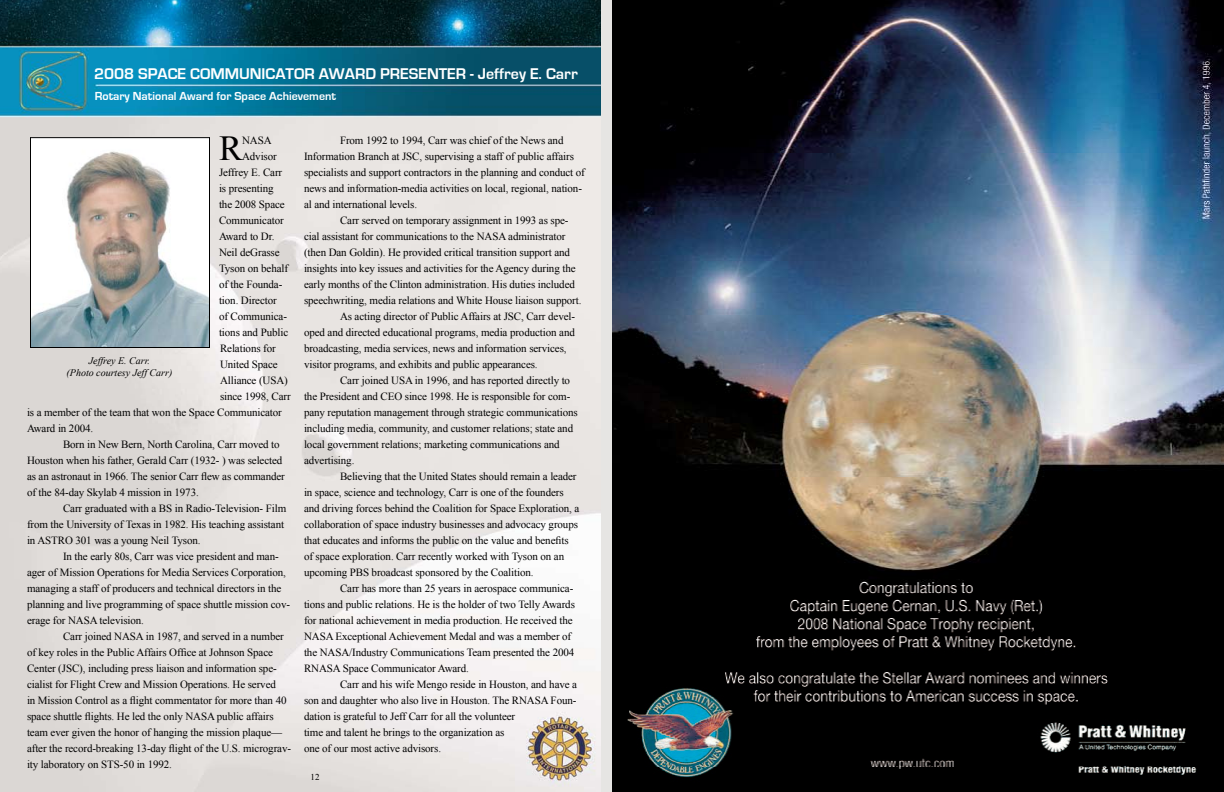
<style>
.page{position:relative;width:1224px;height:792px;background:#fff}
.page>*{position:absolute;margin:0;border:0;box-sizing:border-box;transform-origin:0 0}
.t1{font:35.2px "Times New Roman";color:#000}
.t2{font:700 16px "Eurostile";color:#fff}
.t3{font:700 12px "Eurostile";color:#fff}
.t4{font:11px/16px "Times New Roman";letter-spacing:-.01em;color:#000}
.t5{font:italic 10px/12px "Times New Roman";color:#000;text-align:center}
.t6{font:9px "Times New Roman";color:#000}
</style>
<div class="page">
<img style="left:0;top:0;width:602px;height:792px">
<img style="left:602px;top:0;width:622px;height:792px">
<img style="left:32px;top:139px;width:176px;height:207px">
<div style="left:30px;top:137px;width:180px;height:211px;border:1px solid #000"></div>
<h2 class="t2" style="left:94px;top:65px;width:485px">2008 SPACE COMMUNICATOR AWARD PRESENTER - Jeffrey E. Carr</h2>
<p class="t3" style="left:95px;top:89px;width:243px">Rotary National Award for Space Achievement</p>
<h1 class="t1" style="left:219px;top:124px;width:25px">R</h1>
<p class="t4" style="left:242px;top:132px;width:31px">NASA</p>
<p class="t4" style="left:304px;top:132px;width:282px;text-indent:36px">From 1992 to 1994, Carr was chief of the News and Information Branch at JSC, supervising a staff of public affairs specialists and support contractors in the planning and conduct of news and information-media activities on local, regional, nation&shy;al and international levels.</p>
<p class="t4" style="left:340px;top:212px;width:230px">Carr served on temporary assignment in 1993 as spe-</p>
<p class="t4" style="left:304px;top:228px;width:263px">cial assistant for communications to the NASA administrator</p>
<p class="t4" style="left:304px;top:244px;width:268px">(then Dan Goldin). He provided critical transition support and</p>
<p class="t4" style="left:304px;top:260px;width:273px">insights into key issues and activities for the Agency during the</p>
<p class="t4" style="left:304px;top:276px;width:272px">early months of the Clinton administration. His duties included</p>
<p class="t4" style="left:304px;top:292px;width:279px">speechwriting, media relations and White House liaison support.</p>
<p class="t4" style="left:340px;top:308px;width:237px">As acting director of Public Affairs at JSC, Carr devel-</p>
<p class="t4" style="left:304px;top:324px;width:272px">oped and directed educational programs, media production and</p>
<p class="t4" style="left:304px;top:340px;width:264px">broadcasting, media services, news and information services,</p>
<p class="t4" style="left:304px;top:356px;width:235px">visitor programs, and exhibits and public appearances.</p>
<p class="t4" style="left:340px;top:372px;width:232px">Carr joined USA in 1996, and has reported directly to</p>
<p class="t4" style="left:304px;top:388px;width:268px">the President and CEO since 1998. He is responsible for com-</p>
<p class="t4" style="left:304px;top:404px;width:275px">pany reputation management through strategic communications</p>
<p class="t4" style="left:304px;top:420px;width:271px">including media, community, and customer relations; state and</p>
<p class="t4" style="left:304px;top:436px;width:257px">local government relations; marketing communications and</p>
<p class="t4" style="left:304px;top:452px;width:52px">advertising.</p>
<p class="t4" style="left:340px;top:468px;width:238px">Believing that the United States should remain a leader</p>
<p class="t4" style="left:304px;top:484px;width:261px">in space, science and technology, Carr is one of the founders</p>
<p class="t4" style="left:304px;top:500px;width:277px">and driving forces behind the Coalition for Space Exploration, a</p>
<p class="t4" style="left:304px;top:516px;width:276px">collaboration of space industry businesses and advocacy groups</p>
<p class="t4" style="left:304px;top:532px;width:266px">that educates and informs the public on the value and benefits</p>
<p class="t4" style="left:304px;top:548px;width:262px">of space exploration. Carr recently worked with Tyson on an</p>
<p class="t4" style="left:304px;top:564px;width:231px">upcoming PBS broadcast sponsored by the Coalition.</p>
<p class="t4" style="left:340px;top:580px;width:235px">Carr has more than 25 years in aerospace communica-</p>
<p class="t4" style="left:304px;top:596px;width:272px">tions and public relations. He is the holder of two Telly Awards</p>
<p class="t4" style="left:304px;top:612px;width:270px">for national achievement in media production. He received the</p>
<p class="t4" style="left:304px;top:628px;width:269px">NASA Exceptional Achievement Medal and was a member of</p>
<p class="t4" style="left:304px;top:644px;width:272px">the NASA/Industry Communications Team presented the 2004</p>
<p class="t4" style="left:304px;top:660px;width:166px">RNASA Space Communicator Award.</p>
<p class="t4" style="left:340px;top:676px;width:239px">Carr and his wife Mengo reside in Houston, and have a</p>
<p class="t4" style="left:304px;top:692px;width:274px">son and daughter who also live in Houston. The RNASA Foun-</p>
<p class="t4" style="left:304px;top:708px;width:213px">dation is grateful to Jeff Carr for all the volunteer</p>
<p class="t4" style="left:304px;top:724px;width:202px">time and talent he brings to the organization as</p>
<p class="t4" style="left:304px;top:740px;width:139px">one of our most active advisors.</p>
<p class="t4" style="left:242px;top:148px;width:36px">Advisor</p>
<p class="t4" style="left:219px;top:164px;width:65px">Jeffrey E. Carr</p>
<p class="t4" style="left:219px;top:180px;width:56px">is presenting</p>
<p class="t4" style="left:219px;top:196px;width:67px">the 2008 Space</p>
<p class="t4" style="left:219px;top:212px;width:66px">Communicator</p>
<p class="t4" style="left:219px;top:228px;width:57px">Award to Dr.</p>
<p class="t4" style="left:219px;top:244px;width:62px">Neil deGrasse</p>
<p class="t4" style="left:219px;top:260px;width:71px">Tyson on behalf</p>
<p class="t4" style="left:219px;top:276px;width:65px">of the Founda-</p>
<p class="t4" style="left:219px;top:292px;width:59px">tion. Director</p>
<p class="t4" style="left:219px;top:308px;width:70px">of Communica-</p>
<p class="t4" style="left:219px;top:324px;width:71px">tions and Public</p>
<p class="t4" style="left:220px;top:340px;width:57px">Relations for</p>
<p class="t4" style="left:220px;top:356px;width:59px">United Space</p>
<p class="t4" style="left:220px;top:372px;width:69px">Alliance (USA)</p>
<p class="t4" style="left:220px;top:388px;width:72px">since 1998, Carr</p>
<p class="t4" style="left:27px;top:404px;width:256px">is a member of the team that won the Space Communicator</p>
<p class="t4" style="left:27px;top:420px;width:68px">Award in 2004.</p>
<p class="t4" style="left:63px;top:436px;width:218px">Born in New Bern, North Carolina, Carr moved to</p>
<p class="t4" style="left:27px;top:452px;width:257px">Houston when his father, Gerald Carr (1932- ) was selected</p>
<p class="t4" style="left:27px;top:468px;width:259px">as an astronaut in 1966. The senior Carr flew as commander</p>
<p class="t4" style="left:27px;top:484px;width:173px">of the 84-day Skylab 4 mission in 1973.</p>
<p class="t4" style="left:63px;top:500px;width:225px">Carr graduated with a BS in Radio-Television- Film</p>
<p class="t4" style="left:27px;top:516px;width:259px">from the University of Texas in 1982. His teaching assistant</p>
<p class="t4" style="left:27px;top:532px;width:175px">in ASTRO 301 was a young Neil Tyson.</p>
<p class="t4" style="left:63px;top:548px;width:217px">In the early 80s, Carr was vice president and man-</p>
<p class="t4" style="left:27px;top:564px;width:260px">ager of Mission Operations for Media Services Corporation,</p>
<p class="t4" style="left:27px;top:580px;width:256px">managing a staff of producers and technical directors in the</p>
<p class="t4" style="left:27px;top:596px;width:265px">planning and live programming of space shuttle mission cov-</p>
<p class="t4" style="left:27px;top:612px;width:119px">erage for NASA television.</p>
<p class="t4" style="left:63px;top:628px;width:222px">Carr joined NASA in 1987, and served in a number</p>
<p class="t4" style="left:27px;top:644px;width:247px">of key roles in the Public Affairs Office at Johnson Space</p>
<p class="t4" style="left:27px;top:660px;width:251px">Center (JSC), including press liaison and information spe-</p>
<p class="t4" style="left:27px;top:676px;width:250px">cialist for Flight Crew and Mission Operations. He served</p>
<p class="t4" style="left:27px;top:692px;width:261px">in Mission Control as a flight commentator for more than 40</p>
<p class="t4" style="left:27px;top:708px;width:248px">space shuttle flights. He led the only NASA public affairs</p>
<p class="t4" style="left:27px;top:724px;width:257px">team ever given the honor of hanging the mission plaque—</p>
<p class="t4" style="left:27px;top:740px;width:266px">after the record-breaking 13-day flight of the U.S. micrograv-</p>
<p class="t4" style="left:27px;top:756px;width:146px">ity laboratory on STS-50 in 1992.</p>
<p class="t5" style="left:67px;top:355px;width:107px">Jeffrey E. Carr.<br>(Photo courtesy Jeff Carr)</p>
<p class="t6" style="left:310px;top:771px;width:10px">12</p>
</div>
